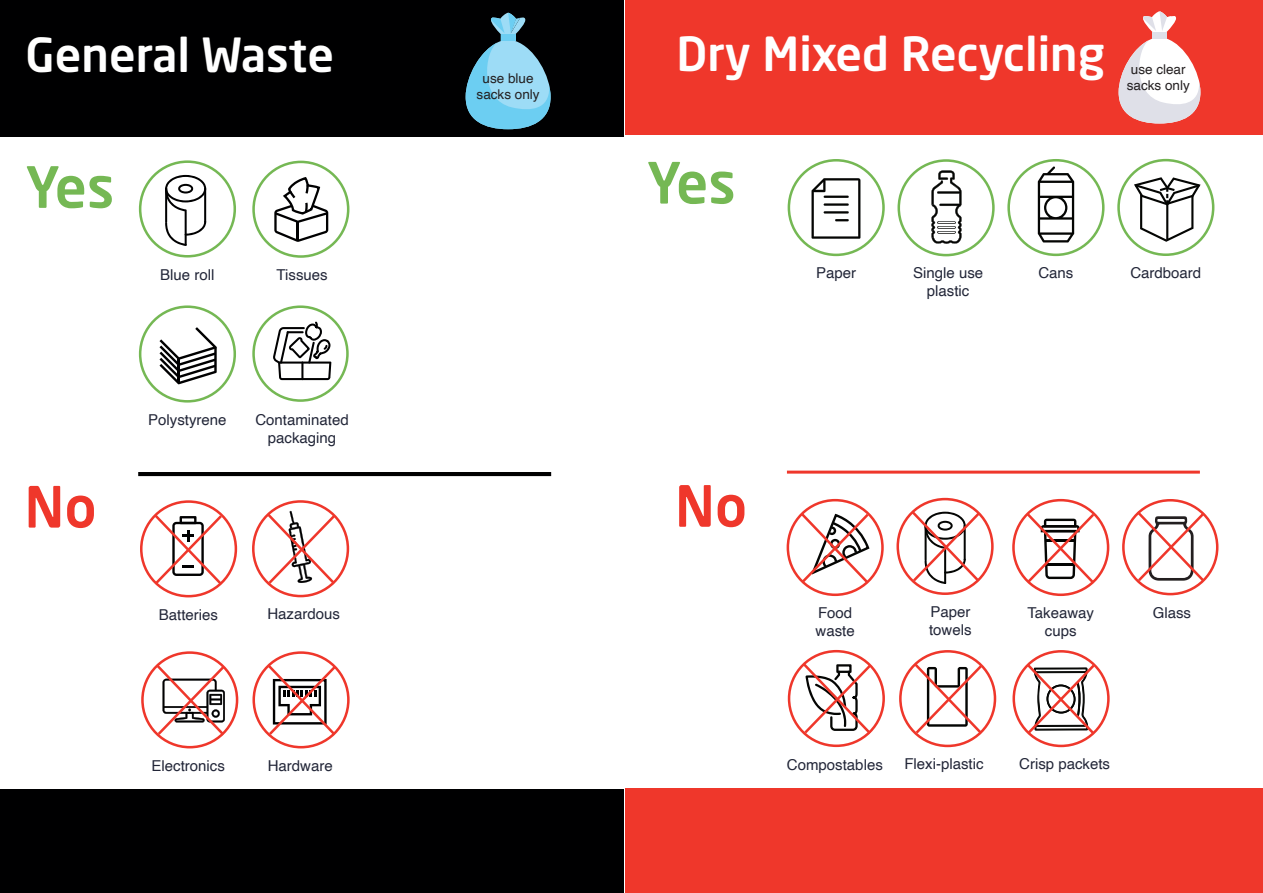
<style>
.page{position:relative;width:1263px;height:893px;background:#fff}
.page>*{position:absolute;margin:0;border:0;box-sizing:border-box;transform-origin:0 0}
.t1{font:500 56.1px "Neo Sans W1 G";letter-spacing:-.045em;color:#75b854}
.t2{font:500 56.1px "Neo Sans W1 G";color:#ef372b}
.t3{font:500 46.5px "Neo Sans W1 G";color:#fff}
.SAVILLS_text_RECYCLING{font:15px/18px "Helvetica";color:#222638;text-align:center}
.SAVILLS_text_smaller{font:13.5px/16.5px "Helvetica";color:#231f20;text-align:center}
</style>
<div class="page">
<div style="left:0;top:0;width:624px;height:136px;background:#000001"></div>
<hr style="left:138px;top:472px;width:413px;height:4px;background:#000001">
<div style="left:140px;top:500px;width:97px;height:97px;border:3px solid #ef372b;border-radius:50%"></div>
<svg style="left:151px;top:511px;width:74px;height:76px"></svg>
<div style="left:252px;top:500px;width:97px;height:97px;border:3px solid #ef372b;border-radius:50%"></div>
<svg style="left:265px;top:511px;width:73px;height:76px"></svg>
<div style="left:252px;top:651px;width:98px;height:97px;border:3px solid #ef372b;border-radius:50%"></div>
<svg style="left:265px;top:662px;width:73px;height:76px"></svg>
<div style="left:141px;top:651px;width:97px;height:97px;border:3px solid #ef372b;border-radius:50%"></div>
<svg style="left:154px;top:662px;width:73px;height:76px"></svg>
<div style="left:139px;top:160px;width:97px;height:98px;border:3px solid #75b854;border-radius:50%"></div>
<div style="left:139px;top:305px;width:97px;height:98px;border:3px solid #75b854;border-radius:50%"></div>
<div style="left:252px;top:305px;width:97px;height:97px;border:3px solid #75b854;border-radius:50%"></div>
<hr style="left:204px;top:188px;width:2px;height:35px;background:#000001">
<hr style="left:165px;top:188px;width:2px;height:35px;background:#000001">
<hr style="left:185px;top:211px;width:2px;height:35px;background:#000001">
<svg style="left:165px;top:175px;width:41px;height:36px"></svg>
<svg style="left:165px;top:221px;width:41px;height:25px"></svg>
<div style="left:252px;top:161px;width:97px;height:97px;border:3px solid #75b854;border-radius:50%"></div>
<svg style="left:274px;top:177px;width:54px;height:65px"></svg>
<svg style="left:160px;top:327px;width:56px;height:57px"></svg>
<hr style="left:178px;top:359px;width:2px;height:24px;background:#000001">
<svg style="left:273px;top:321px;width:58px;height:59px"></svg>
<div style="left:0;top:789px;width:624px;height:104px;background:#000001"></div>
<svg style="left:466px;top:13px;width:85px;height:116px"></svg>
<div style="left:625px;top:0;width:638px;height:135px;background:#ef372b"></div>
<hr style="left:787px;top:471px;width:413px;height:3px;background:#ef372b">
<div style="left:788px;top:159px;width:97px;height:97px;border:3px solid #75b854;border-radius:50%"></div>
<svg style="left:811px;top:178px;width:49px;height:61px"></svg>
<div style="left:897px;top:159px;width:98px;height:97px;border:3px solid #75b854;border-radius:50%"></div>
<svg style="left:931px;top:171px;width:30px;height:72px"></svg>
<div style="left:1117px;top:159px;width:97px;height:97px;border:3px solid #75b854;border-radius:50%"></div>
<svg style="left:1134px;top:177px;width:66px;height:65px"></svg>
<div style="left:1007px;top:159px;width:97px;height:97px;border:3px solid #75b854;border-radius:50%"></div>
<svg style="left:1038px;top:166px;width:36px;height:76px"></svg>
<div style="left:787px;top:499px;width:97px;height:97px;border:3px solid #ef372b;border-radius:50%"></div>
<svg style="left:798px;top:510px;width:73px;height:76px"></svg>
<div style="left:899px;top:650px;width:97px;height:97px;border:3px solid #ef372b;border-radius:50%"></div>
<svg style="left:912px;top:661px;width:73px;height:76px"></svg>
<div style="left:1012px;top:499px;width:97px;height:97px;border:3px solid #ef372b;border-radius:50%"></div>
<svg style="left:1023px;top:510px;width:74px;height:76px"></svg>
<div style="left:896px;top:498px;width:98px;height:97px;border:3px solid #ef372b;border-radius:50%"></div>
<svg style="left:909px;top:509px;width:73px;height:76px"></svg>
<div style="left:1012px;top:650px;width:98px;height:97px;border:3px solid #ef372b;border-radius:50%"></div>
<svg style="left:1024px;top:661px;width:73px;height:76px"></svg>
<div style="left:788px;top:650px;width:97px;height:97px;border:3px solid #ef372b;border-radius:50%"></div>
<svg style="left:800px;top:661px;width:74px;height:76px"></svg>
<div style="left:1122px;top:499px;width:96px;height:96px;border:3px solid #ef372b;border-radius:50%"></div>
<div style="left:625px;top:788px;width:638px;height:105px;background:#ef372b"></div>
<svg style="left:1134px;top:508px;width:73px;height:76px"></svg>
<svg style="left:1118px;top:11px;width:82px;height:112px"></svg>
<p class="t3" style="left:25px;top:26px;width:310px">General Waste</p>
<p class="SAVILLS_text_smaller" style="left:477px;top:70px;width:65px">use blue sacks only</p>
<p class="t3" style="left:676px;top:24px;width:430px">Dry Mixed Recycling</p>
<p class="SAVILLS_text_smaller" style="left:1127px;top:61px;width:65px">use clear sacks only</p>
<p class="t1" style="left:26px;top:152px;width:90px">Yes</p>
<p class="t1" style="left:647px;top:147px;width:90px">Yes</p>
<p class="SAVILLS_text_RECYCLING" style="left:160px;top:266px;width:56px">Blue roll</p>
<p class="SAVILLS_text_RECYCLING" style="left:277px;top:266px;width:53px">Tissues</p>
<p class="SAVILLS_text_RECYCLING" style="left:816px;top:264px;width:42px">Paper</p>
<p class="SAVILLS_text_RECYCLING" style="left:913px;top:265px;width:72px">Single use plastic</p>
<p class="SAVILLS_text_RECYCLING" style="left:1038px;top:264px;width:37px">Cans</p>
<p class="SAVILLS_text_RECYCLING" style="left:1130px;top:264px;width:72px">Cardboard</p>
<p class="SAVILLS_text_RECYCLING" style="left:148px;top:411px;width:80px">Polystyrene</p>
<p class="SAVILLS_text_RECYCLING" style="left:255px;top:411px;width:95px">Contaminated</p>
<p class="SAVILLS_text_RECYCLING" style="left:268px;top:429px;width:70px">packaging</p>
<p class="t2" style="left:24px;top:471px;width:74px">No</p>
<p class="t2" style="left:675px;top:471px;width:74px">No</p>
<p class="SAVILLS_text_RECYCLING" style="left:159px;top:606px;width:61px">Batteries</p>
<p class="SAVILLS_text_RECYCLING" style="left:267px;top:606px;width:74px">Hazardous</p>
<p class="SAVILLS_text_RECYCLING" style="left:818px;top:604px;width:36px">Food</p>
<p class="SAVILLS_text_RECYCLING" style="left:815px;top:622px;width:41px">waste</p>
<p class="SAVILLS_text_RECYCLING" style="left:930px;top:603px;width:42px">Paper</p>
<p class="SAVILLS_text_RECYCLING" style="left:929px;top:621px;width:44px">towels</p>
<p class="SAVILLS_text_RECYCLING" style="left:1027px;top:604px;width:68px">Takeaway cups</p>
<p class="SAVILLS_text_RECYCLING" style="left:1153px;top:604px;width:40px">Glass</p>
<p class="SAVILLS_text_RECYCLING" style="left:152px;top:757px;width:75px">Electronics</p>
<p class="SAVILLS_text_RECYCLING" style="left:268px;top:757px;width:67px">Hardware</p>
<p class="SAVILLS_text_RECYCLING" style="left:787px;top:756px;width:97px">Compostables</p>
<p class="SAVILLS_text_RECYCLING" style="left:1019px;top:755px;width:92px">Crisp packets</p>
<p class="SAVILLS_text_RECYCLING" style="left:904px;top:755px;width:81px">Flexi-plastic</p>
</div>
